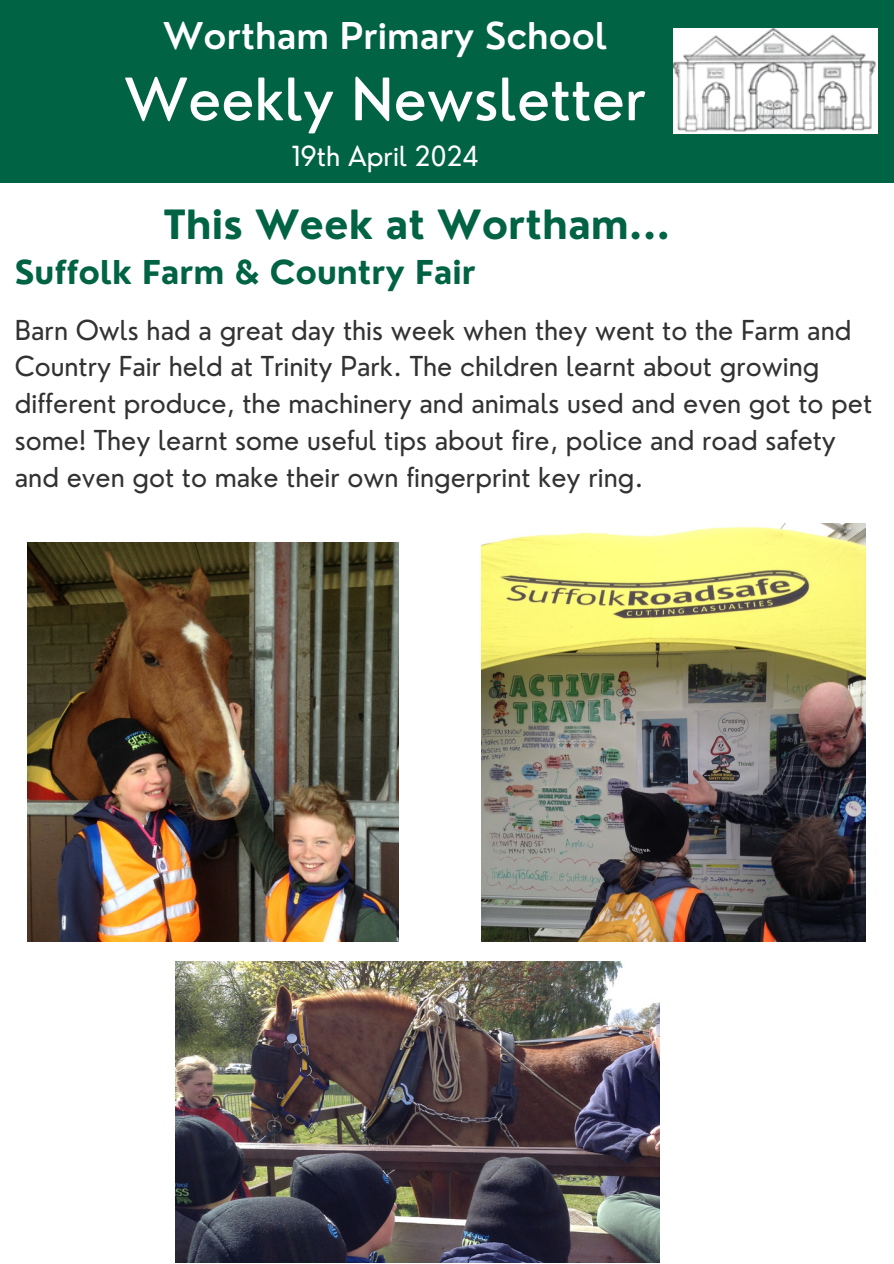
<style>
.page{position:relative;width:894px;height:1264px;background:#fff}
.page>*{position:absolute;margin:0;border:0;box-sizing:border-box;transform-origin:0 0}
.t1{font:500 57px "Nourd";color:#fff}
.t2{font:700 39.3px "Nourd";color:#006344}
.t3{font:600 36px "Nourd";color:#fff}
.t4{font:700 32.1px "Nourd";color:#006344}
.t5{font:27px "Nourd";color:#fff}
.t6{font:26.7px/36.8px "Nourd";color:#323232}
</style>
<div class="page">
<div style="left:0;top:0;width:893px;height:182px;background:#006344"></div>
<img style="left:673px;top:28px;width:203px;height:106px">
<img style="left:28px;top:542px;width:370px;height:400px">
<img style="left:481px;top:523px;width:383px;height:418px">
<img style="left:175px;top:961px;width:484px;height:301px">
<h2 class="t3" style="left:163px;top:13px;width:445px">Wortham Primary School</h2>
<h1 class="t1" style="left:124px;top:63px;width:523px">Weekly Newsletter</h1>
<p class="t5" style="left:291px;top:139px;width:189px">19th April 2024</p>
<p class="t2" style="left:164px;top:200px;width:508px">This Week at Wortham...</p>
<p class="t4" style="left:15px;top:251px;width:462px">Suffolk Farm &amp; Country Fair</p>
<p class="t6" style="left:15px;top:311px;width:858px">Barn Owls had a great day this week when they went to the Farm and Country Fair held at Trinity Park. The children learnt about growing different produce, the machinery and animals used and even got to pet some! They learnt some useful tips about fire, police and road safety and even got to make their own fingerprint key ring.</p>
</div>
